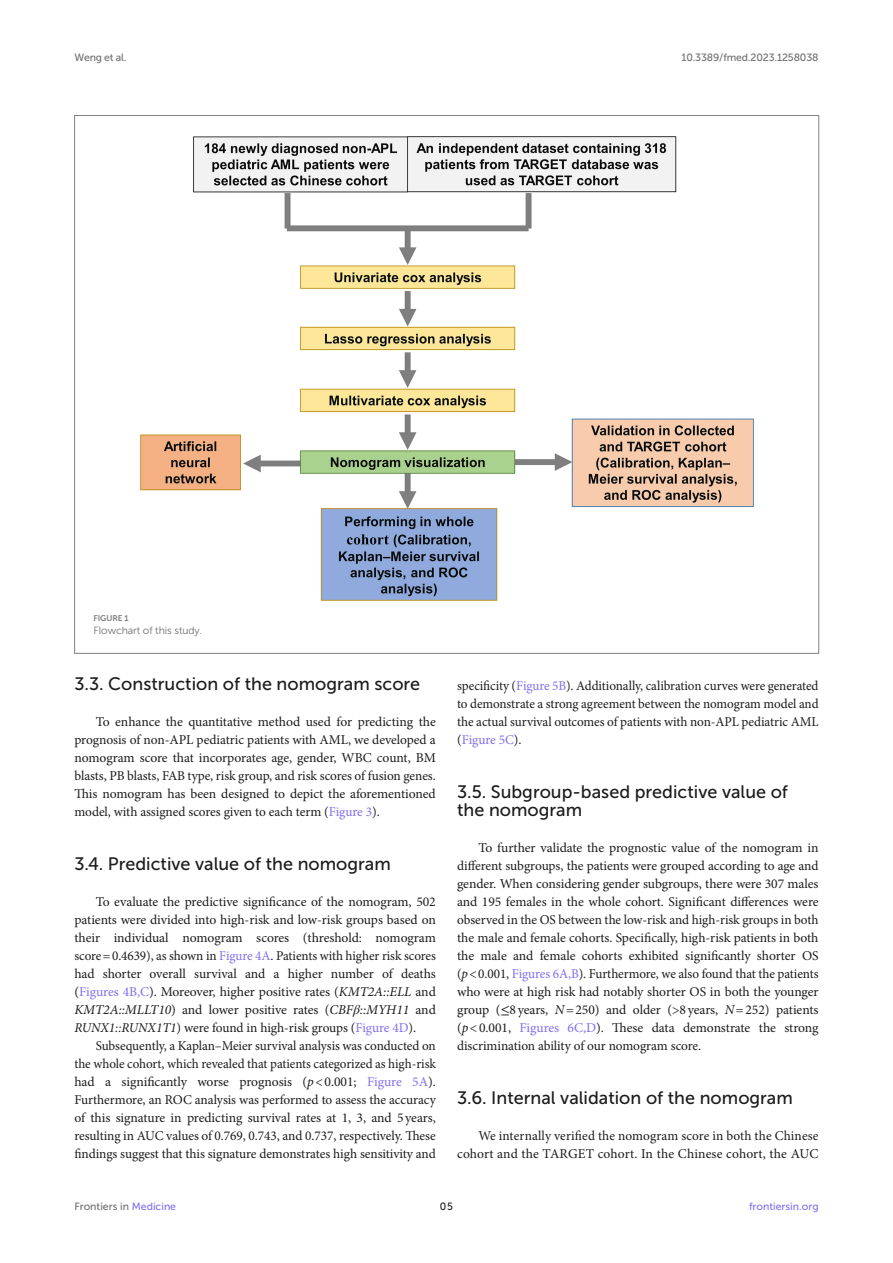
<style>
.page{position:relative;width:893px;height:1263px;background:#fff}
.page>*{position:absolute;margin:0;border:0;box-sizing:border-box;transform-origin:0 0}
.HEAD_2{font:18px/18px "Museo Sans 500";color:#1b1c1b}
.TEXT_FLUSH{font:13.5px/18px "Minion Pro";letter-spacing:-.005em;color:#1b1c1b;text-align:justify}
.TEXT{font:13.5px/18px "Minion Pro";letter-spacing:-.005em;color:#1b1c1b;text-align:justify}
.t1{font:10.5px "Museo Sans 500";letter-spacing:-.015em;color:#706f70}
.FIG_LEG{font:10.5px "Museo Sans 300";letter-spacing:-.01em;color:#706f70}
.t2{font:10.5px "Museo Sans 500";color:#856df0}
.t3{font:10.5px "Museo Sans 500";color:#1b1c1b}
.FIG_HD{font:8.25px "Museo Sans 700";letter-spacing:-.01em;color:#7e7f7f}
.s1{color:#856df0}
.s2{font-style:italic}
.s3{font-family:"STIX General";font-style:italic}
.s4{font-family:"STIX General"}
</style>
<div class="page">
<img style="left:140px;top:136px;width:614px;height:465px">
<p class="t1" style="left:74px;top:51px;width:54px">Weng et al.</p>
<p class="t1" style="left:681px;top:51px;width:139px">10.3389/fmed.2023.1258038</p>
<p class="FIG_HD" style="left:94px;top:613px;width:37px">FIGURE 1</p>
<p class="FIG_LEG" style="left:94px;top:625px;width:110px">Flowchart of this study.</p>
<p class="HEAD_2" style="left:74px;top:675px;width:347px">3.3. Construction of the nomogram score</p>
<p class="TEXT_FLUSH" style="left:74px;top:713px;width:363px;text-indent:21px">To enhance the quantitative method used for predicting the prognosis of non-APL pediatric patients with AML, we developed a nomogram score that incorporates age, gender, WBC count, BM blasts, PB blasts, FAB type, risk group, and risk scores of fusion genes.<br>This nomogram has been designed to depict the aforementioned model, with assigned scores given to each term (<span class="s1">Figure 3</span>).</p>
<p class="HEAD_2" style="left:74px;top:855px;width:318px">3.4. Predictive value of the nomogram</p>
<p class="TEXT_FLUSH" style="left:74px;top:893px;width:363px;text-indent:21px">To evaluate the predictive significance of the nomogram, 502 patients were divided into high-risk and low-risk groups based on their individual nomogram scores (threshold: nomogram score=0.4639), as shown in <span class="s1">Figure 4A</span>. Patients with higher risk scores had shorter overall survival and a higher number of deaths (<span class="s1">Figures 4B,C</span>). Moreover, higher positive rates (<span class="s2">KMT2A::ELL</span> and <span class="s2">KMT2A::MLLT10</span>) and lower positive rates (<span class="s2">CBF</span><span class="s3">β</span><span class="s2">::MYH11</span> and <span class="s2">RUNX1::RUNX1T1</span>) were found in high-risk groups (<span class="s1">Figure 4D</span>).</p>
<p class="TEXT" style="left:74px;top:1037px;width:363px;text-indent:21px">Subsequently, a Kaplan–Meier survival analysis was conducted on the whole cohort, which revealed that patients categorized as high-risk had a significantly worse prognosis (<span class="s2">p</span>&lt;0.001; <span class="s1">Figure 5A</span>).<br>Furthermore, an ROC analysis was performed to assess the accuracy of this signature in predicting survival rates at 1, 3, and 5years, resulting in AUC values of 0.769, 0.743, and 0.737, respectively. These findings suggest that this signature demonstrates high sensitivity and</p>
<p class="TEXT" style="left:457px;top:677px;width:363px">specificity (<span class="s1">Figure 5B</span>). Additionally, calibration curves were generated to demonstrate a strong agreement between the nomogram model and the actual survival outcomes of patients with non-APL pediatric AML (<span class="s1">Figure 5C</span>).</p>
<p class="HEAD_2" style="left:457px;top:783px;width:332px">3.5. Subgroup-based predictive value of the nomogram</p>
<p class="TEXT_FLUSH" style="left:457px;top:839px;width:363px;text-indent:21px">To further validate the prognostic value of the nomogram in different subgroups, the patients were grouped according to age and gender. When considering gender subgroups, there were 307 males and 195 females in the whole cohort. Significant differences were observed in the OS between the low-risk and high-risk groups in both the male and female cohorts. Specifically, high-risk patients in both the male and female cohorts exhibited significantly shorter OS (<span class="s2">p</span>&lt;0.001, <span class="s1">Figures 6A,B</span>). Furthermore, we also found that the patients who were at high risk had notably shorter OS in both the younger group (<span class="s4">≤</span>8years, <span class="s2">N</span>=250) and older (&gt;8years, <span class="s2">N</span>=252) patients (<span class="s2">p</span>&lt;0.001, <span class="s1">Figures 6C,D</span>). These data demonstrate the strong discrimination ability of our nomogram score.</p>
<p class="HEAD_2" style="left:457px;top:1089px;width:337px">3.6. Internal validation of the nomogram</p>
<p class="TEXT_FLUSH" style="left:457px;top:1127px;width:363px;text-align:right">We internally verified the nomogram score in both the Chinese cohort and the TARGET cohort. In the Chinese cohort, the AUC</p>
<p class="t1" style="left:74px;top:1200px;width:103px">Frontiers in <span class="s1">Medicine</span></p>
<p class="t3" style="left:440px;top:1200px;width:14px">05</p>
<p class="t2" style="left:749px;top:1200px;width:71px">frontiersin.org</p>
</div>
